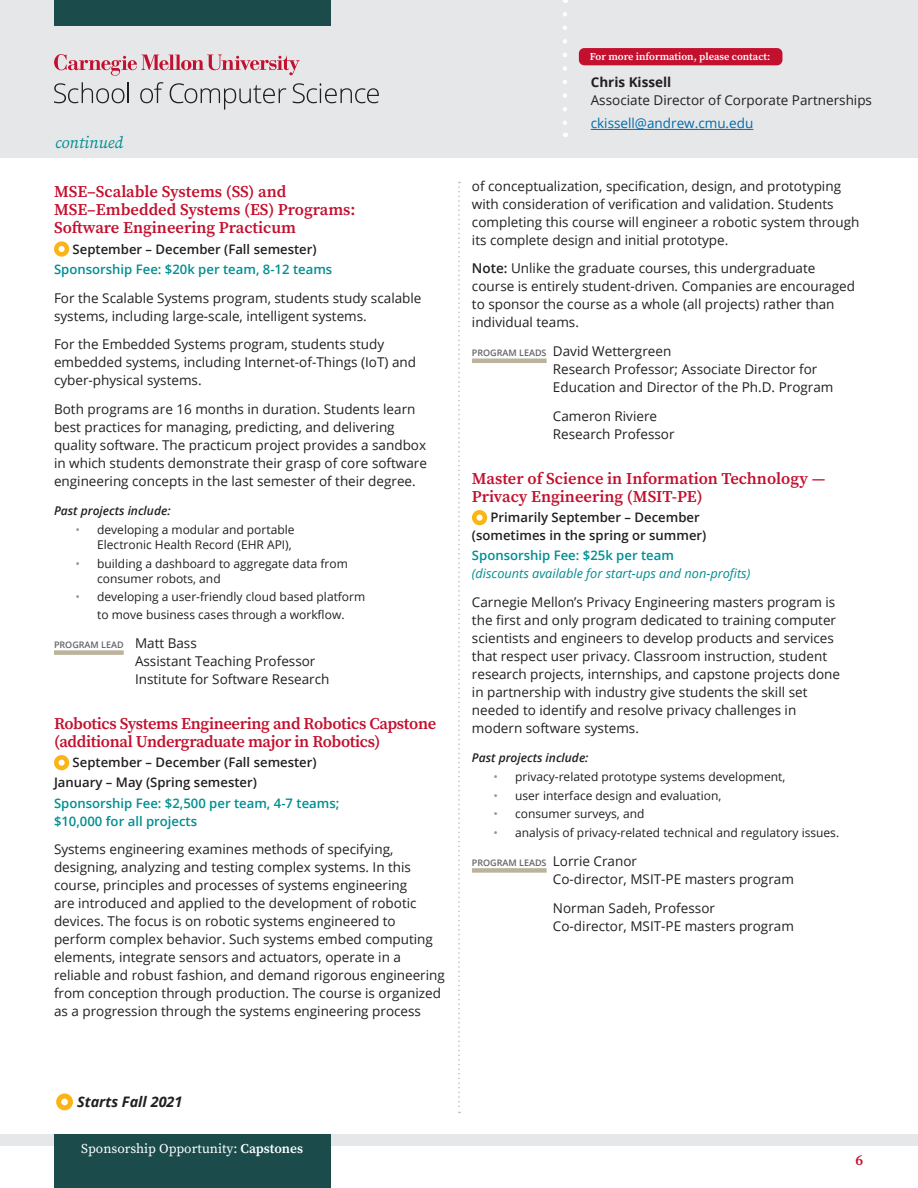
<style>
.page{position:relative;width:918px;height:1188px;background:#fff}
.page>*{position:absolute;margin:0;border:0;box-sizing:border-box;transform-origin:0 0}
.program{font:600 16.5px/18px "Source Serif Pro";letter-spacing:-.005em;color:#c3102f}
.program-2{font:italic 16.5px "Source Serif Variable";color:#008e91}
.t1{font:600 15px "Source Serif Pro";color:#c3102f}
.date{font:italic 700 14.55px "Open Sans";color:#231f20}
.Main_text{font:13.5px/18px "Open Sans";color:#231f20}
.contact{font:13.5px/18px "Open Sans";color:#231f20}
.t2{font:13.5px "Source Serif Variable";color:#fff}
.Main_text-2{font:13.5px "Open Sans";color:#006caa}
.date-2{font:600 13.2px/18px "Open Sans";color:#231f20}
.sponsorship{font:600 13.2px/18px "Open Sans";color:#008e91}
.sponsorship-2{font:italic 12.75px "Open Sans";color:#008e91}
.t3{font:12px/15px "Open Sans";color:#231f20;text-align:right}
.bullet_italic_intro{font:italic 600 12px "Open Sans";color:#231f20}
.program-3{font:600 10.5px "Source Serif Pro";color:#fff}
.contact-2{font:600 9px "Open Sans";color:#636366}
.s1{color:#939598}
.s2{font-weight:400;font-size:13.5px;color:#231f20}
.s3{font-weight:700}
.s4{font-weight:600}
.s5{font-weight:600;font-size:9px;color:#636366}
.s6{font-family:"Source Serif Pro";font-weight:600}
</style>
<div class="page">
<div style="left:0;top:1134px;width:918px;height:12px;background:#e6e7e9"></div>
<div style="left:54px;top:1134px;width:276px;height:54px;background:#1b4b4b"></div>
<div style="left:54px;top:650px;width:70px;height:5px;background:#bcb39d"></div>
<div style="left:54px;top:241px;width:15px;height:16px;border:4px solid #fbb416;border-radius:50%"></div>
<div style="left:54px;top:755px;width:15px;height:15px;border:4px solid #fbb416;border-radius:50%"></div>
<hr style="left:472px;top:359px;width:75px;height:4px;background:#bcb39d">
<div style="left:472px;top:868px;width:75px;height:5px;background:#bcb39d"></div>
<div style="left:472px;top:510px;width:15px;height:15px;border:4px solid #fbb416;border-radius:50%"></div>
<svg style="left:458px;top:182px;width:2px;height:931px"></svg>
<div style="left:0;top:0;width:918px;height:158px;background:#e6e7e9"></div>
<div style="left:54px;top:0;width:276px;height:26px;background:#1b4b4b"></div>
<svg style="left:54px;top:54px;width:246px;height:22px"></svg>
<svg style="left:54px;top:82px;width:75px;height:21px"></svg>
<svg style="left:140px;top:82px;width:23px;height:21px"></svg>
<svg style="left:170px;top:83px;width:116px;height:27px"></svg>
<svg style="left:293px;top:83px;width:86px;height:20px"></svg>
<svg style="left:563px;top:14px;width:4px;height:123px"></svg>
<hr style="left:591px;top:129px;width:162px;height:1px;background:#006caa">
<div style="left:579px;top:48px;width:203px;height:17px;background:#c3102f;border-radius:5px"></div>
<div style="left:56px;top:1094px;width:17px;height:16px;border:5px solid #fbb416;border-radius:50%"></div>
<p class="program-2" style="left:55px;top:131px;width:70px">continued</p>
<p class="program" style="left:54px;top:183px;width:303px">MSE–Scalable Systems (SS) and<br>MSE–Embedded Systems (ES) Programs:<br>Software Engineering Practicum</p>
<p class="date-2" style="left:73px;top:240px;width:246px">September – December (Fall semester)</p>
<p class="sponsorship" style="left:54px;top:260px;width:280px">Sponsorship Fee: $20k per team, 8-12 teams</p>
<p class="Main_text" style="left:54px;top:288px;width:369px">For the Scalable Systems program, students study scalable systems, including large-scale, intelligent systems.</p>
<p class="Main_text" style="left:54px;top:335px;width:364px">For the Embedded Systems program, students study embedded systems, including Internet-of-Things (IoT) and cyber-physical systems.</p>
<p class="Main_text" style="left:54px;top:400px;width:375px">Both programs are 16 months in duration. Students learn best practices for managing, predicting, and delivering quality software. The practicum project provides a sandbox in which students demonstrate their grasp of core software engineering concepts in the last semester of their degree.</p>
<p class="bullet_italic_intro" style="left:54px;top:502px;width:118px">Past projects include:</p>
<p class="t3" style="left:76px;top:522px;width:220px"><span class="s1">•</span> developing a modular and portable<br>Electronic Health Record (EHR API),</p>
<p class="t3" style="left:97px;top:555px;width:252px;text-align:left;text-indent:-22px"><span class="s1">•</span> building a dashboard to aggregate data from consumer robots, and</p>
<p class="t3" style="left:76px;top:588px;width:291px;line-height:18px;text-align:center"><span class="s1">•</span> developing a user-friendly cloud based platform to move business cases through a workflow.</p>
<p class="contact-2" style="left:54px;top:639px;width:144px">PROGRAM LEAD <span class="s2">Matt Bass</span></p>
<p class="contact" style="left:135px;top:652px;width:196px">Assistant Teaching Professor<br>Institute for Software Research</p>
<p class="program" style="left:54px;top:714px;width:384px">Robotics Systems Engineering and Robotics Capstone (additional Undergraduate major in Robotics)</p>
<p class="date-2" style="left:73px;top:753px;width:246px">September – December (Fall semester)</p>
<p class="date-2" style="left:54px;top:773px;width:204px">January – May (Spring semester)</p>
<p class="sponsorship" style="left:54px;top:794px;width:287px">Sponsorship Fee: $2,500 per team, 4-7 teams; $10,000 for all projects</p>
<p class="Main_text" style="left:54px;top:840px;width:392px">Systems engineering examines methods of specifying, designing, analyzing and testing complex systems. In this course, principles and processes of systems engineering<br>are introduced and applied to the development of robotic devices. The focus is on robotic systems engineered to perform complex behavior. Such systems embed computing elements, integrate sensors and actuators, operate in a reliable and robust fashion, and demand rigorous engineering from conception through production. The course is organized as a progression through the systems engineering process</p>
<p class="program-3" style="left:590px;top:50px;width:182px">For more information, please contact:</p>
<p class="Main_text" style="left:591px;top:73px;width:283px"><span class="s3">Chris Kissell<br></span>Associate Director of Corporate Partnerships</p>
<p class="Main_text-2" style="left:591px;top:114px;width:164px">ckissell@andrew.cmu.edu</p>
<p class="Main_text" style="left:472px;top:176px;width:389px">of conceptualization, specification, design, and prototyping with consideration of verification and validation. Students completing this course will engineer a robotic system through its complete design and initial prototype.</p>
<p class="Main_text" style="left:472px;top:259px;width:385px"><span class="s4">Note:</span> Unlike the graduate courses, this undergraduate course is entirely student-driven. Companies are encouraged to sponsor the course as a whole (all projects) rather than individual teams.</p>
<p class="contact" style="left:553px;top:342px;width:282px;text-indent:-81px"><span class="s5">PROGRAM LEADS</span> David Wettergreen<br>Research Professor; Associate Director for<br>Education and Director of the Ph.D. Program</p>
<p class="contact" style="left:553px;top:407px;width:123px">Cameron Riviere<br>Research Professor</p>
<p class="program" style="left:472px;top:469px;width:355px">Master of Science in Information Technology —<br>Privacy Engineering (MSIT-PE)</p>
<p class="date-2" style="left:472px;top:508px;width:236px;text-indent:19px">Primarily September – December (sometimes in the spring or summer)</p>
<p class="sponsorship" style="left:472px;top:546px;width:204px">Sponsorship Fee: $25k per team</p>
<p class="sponsorship-2" style="left:472px;top:565px;width:280px">(discounts available for start-ups and non-profits)</p>
<p class="Main_text" style="left:472px;top:593px;width:370px">Carnegie Mellon’s Privacy Engineering masters program is the first and only program dedicated to training computer scientists and engineers to develop products and services that respect user privacy. Classroom instruction, student research projects, internships, and capstone projects done in partnership with industry give students the skill set needed to identify and resolve privacy challenges in modern software systems.</p>
<p class="bullet_italic_intro" style="left:472px;top:749px;width:118px">Past projects include:</p>
<p class="t3" style="left:494px;top:769px;width:293px"><span class="s1">•</span> privacy-related prototype systems development,</p>
<p class="t3" style="left:494px;top:787px;width:229px"><span class="s1">•</span> user interface design and evaluation,</p>
<p class="t3" style="left:494px;top:806px;width:152px"><span class="s1">•</span> consumer surveys, and</p>
<p class="t3" style="left:494px;top:825px;width:347px"><span class="s1">•</span> analysis of privacy-related technical and regulatory issues.</p>
<p class="contact-2" style="left:472px;top:856px;width:167px">PROGRAM LEADS <span class="s2">Lorrie Cranor</span></p>
<p class="contact" style="left:553px;top:870px;width:242px">Co-director, MSIT-PE masters program</p>
<p class="contact" style="left:553px;top:898px;width:242px">Norman Sadeh, Professor<br>Co-director, MSIT-PE masters program</p>
<p class="date" style="left:77px;top:1092px;width:107px">Starts Fall 2021</p>
<p class="t2" style="left:81px;top:1140px;width:223px">Sponsorship Opportunity: <span class="s6">Capstones</span></p>
<p class="t1" style="left:856px;top:1149px;width:9px">6</p>
</div>
